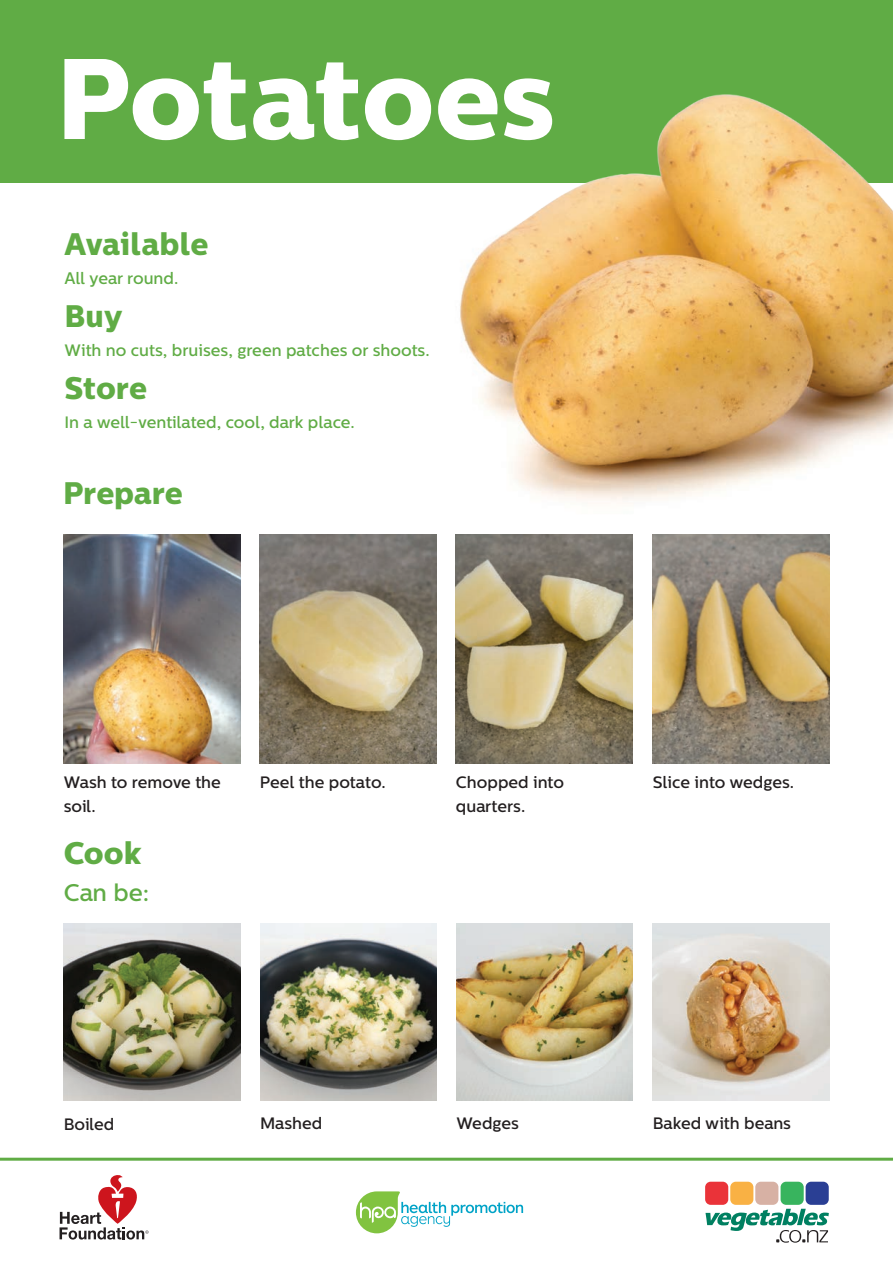
<style>
.page{position:relative;width:893px;height:1263px;background:#fff}
.page>*{position:absolute;margin:0;border:0;box-sizing:border-box;transform-origin:0 0}
.t1{font:800 114.3px "Centrale Sans";letter-spacing:-.005em;color:#fff}
.t2{font:800 31.05px "Centrale Sans";color:#60ac45}
.t3{font:500 24px "Centrale Sans";color:#60ac45}
.t4{font:500 16.5px/24.2px "Centrale Sans";color:#231f20}
.t5{font:500 16.5px "Centrale Sans";color:#60ac45}
</style>
<div class="page">
<div style="left:0;top:0;width:893px;height:183px;background:#60ac45"></div>
<img style="left:403px;top:94px;width:490px;height:456px">
<img style="left:260px;top:535px;width:176px;height:229px">
<img style="left:64px;top:534px;width:176px;height:229px">
<hr style="left:0;top:1158px;width:893px;height:3px;background:#60ac45">
<svg style="left:705px;top:1182px;width:124px;height:27px"></svg>
<div style="left:806px;top:1182px;width:23px;height:23px;background:#2a3f94;border-radius:6px"></div>
<div style="left:781px;top:1182px;width:23px;height:23px;background:#38b45e;border-radius:6px"></div>
<div style="left:755px;top:1182px;width:23px;height:23px;background:#d7b1a4;border-radius:6px"></div>
<div style="left:730px;top:1182px;width:23px;height:23px;background:#f9b144;border-radius:6px"></div>
<div style="left:705px;top:1182px;width:23px;height:23px;background:#ea3339;border-radius:6px"></div>
<svg style="left:705px;top:1209px;width:124px;height:34px"></svg>
<svg style="left:60px;top:1175px;width:89px;height:64px"></svg>
<svg style="left:356px;top:1191px;width:167px;height:42px"></svg>
<img style="left:260px;top:924px;width:177px;height:177px">
<img style="left:456px;top:924px;width:177px;height:177px">
<img style="left:653px;top:924px;width:176px;height:177px">
<img style="left:64px;top:924px;width:176px;height:177px">
<img style="left:456px;top:534px;width:176px;height:230px">
<img style="left:653px;top:534px;width:176px;height:230px">
<h1 class="t1" style="left:56px;top:28px;width:501px">Potatoes</h1>
<h2 class="t2" style="left:65px;top:225px;width:145px">Available</h2>
<p class="t5" style="left:65px;top:269px;width:115px">All year round.</p>
<h2 class="t2" style="left:65px;top:297px;width:60px">Buy</h2>
<p class="t5" style="left:65px;top:341px;width:367px">With no cuts, bruises, green patches or shoots.</p>
<h2 class="t2" style="left:65px;top:369px;width:84px">Store</h2>
<p class="t5" style="left:65px;top:413px;width:292px">In a well-ventilated, cool, dark place.</p>
<h2 class="t2" style="left:63px;top:474px;width:121px">Prepare</h2>
<p class="t4" style="left:64px;top:771px;width:159px">Wash to remove the</p>
<p class="t4" style="left:260px;top:771px;width:128px">Peel the potato.</p>
<p class="t4" style="left:64px;top:795px;width:33px">soil.</p>
<h2 class="t2" style="left:64px;top:834px;width:79px">Cook</h2>
<h3 class="t3" style="left:64px;top:878px;width:87px">Can be:</h3>
<p class="t4" style="left:456px;top:771px;width:110px">Chopped into quarters.</p>
<p class="t4" style="left:653px;top:771px;width:143px">Slice into wedges.</p>
<p class="t4" style="left:64px;top:1112px;width:52px">Boiled</p>
<p class="t4" style="left:260px;top:1111px;width:64px">Mashed</p>
<p class="t4" style="left:456px;top:1111px;width:64px">Wedges</p>
<p class="t4" style="left:653px;top:1111px;width:140px">Baked with beans</p>
</div>
